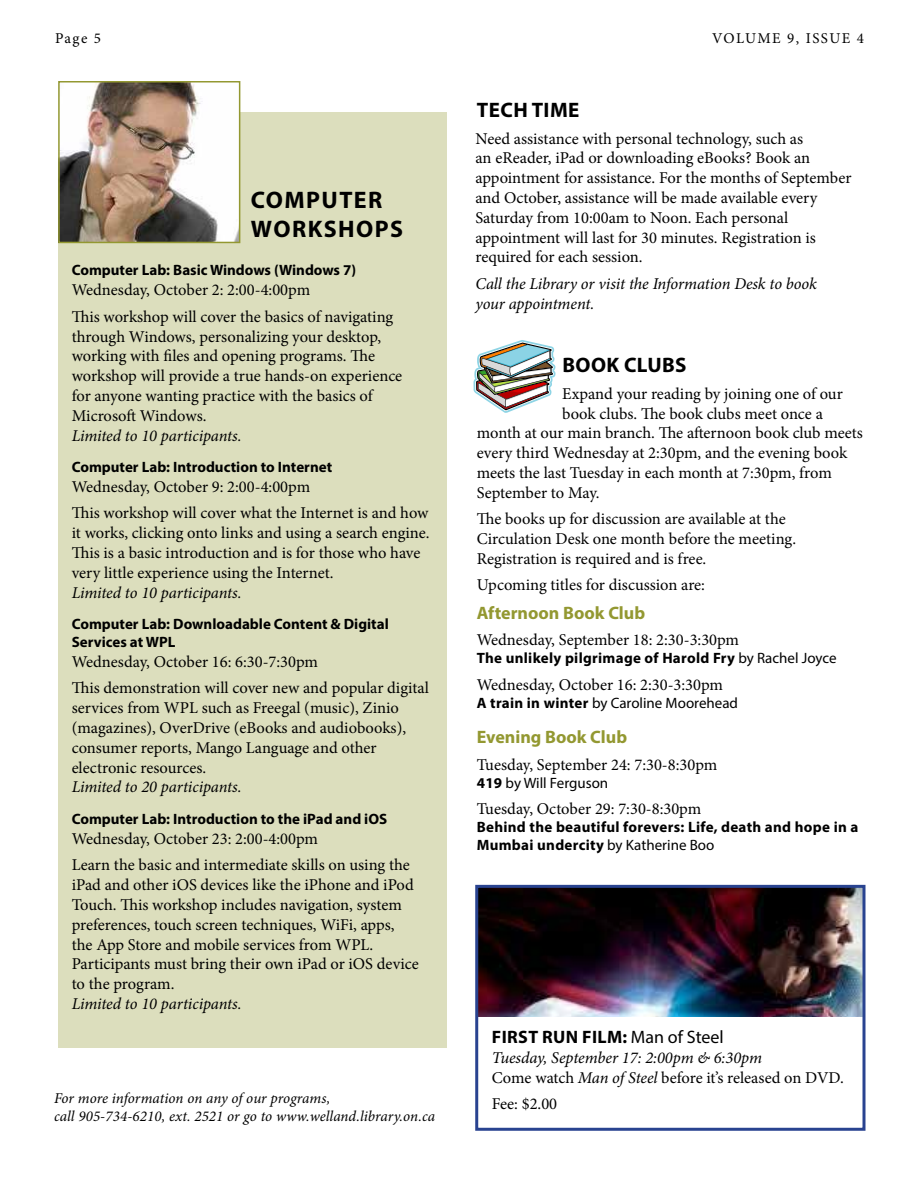
<style>
.page{position:relative;width:918px;height:1188px;background:#fff}
.page>*{position:absolute;margin:0;border:0;box-sizing:border-box;transform-origin:0 0}
.t1{font:700 24px/28.8px "Myriad Pro";letter-spacing:.06em;color:#000}
.t2{font:700 21px "Myriad Pro";letter-spacing:.02em;color:#000}
.t3{font:700 18px "Myriad Pro";color:#939831}
.t4{font:700 18px "Myriad Pro";letter-spacing:.02em;color:#000}
.t5{font:16.5px/19.8px "Minion Pro";color:#000}
.t6{font:italic 16.5px/19.8px "Minion Pro";letter-spacing:-.01em;color:#000}
.t7{font:700 15px/18px "Myriad Pro";letter-spacing:.005em;color:#000}
.t8{font:italic 15px/18px "Minion Pro";color:#000}
.t9{font:15px "Myriad Pro";color:#000}
.t10{font:15px "Minion Pro";letter-spacing:.09em;color:#000}
.s1{font-weight:400}
.s2{font-weight:700}
.s3{font-style:normal}
</style>
<div class="page">
<img style="left:479px;top:889px;width:383px;height:128px">
<div style="left:58px;top:112px;width:389px;height:936px;background:#dcdebd"></div>
<div style="left:475px;top:885px;width:391px;height:246px;border:3px solid #294390"></div>
<img style="left:61px;top:84px;width:176px;height:156px">
<div style="left:58px;top:81px;width:182px;height:162px;border:2px solid #939831"></div>
<svg style="left:473px;top:340px;width:83px;height:73px"></svg>
<p class="t10" style="left:55px;top:28px;width:48px">Page 5</p>
<p class="t10" style="left:712px;top:28px;width:153px">VOLUME 9, ISSUE 4</p>
<h1 class="t1" style="left:251px;top:185px;width:154px">Computer workshops</h1>
<p class="t7" style="left:72px;top:261px;width:286px">Computer Lab: Basic Windows (Windows 7)</p>
<p class="t5" style="left:72px;top:277px;width:323px;line-height:26.5px">Wednesday, October 2: 2:00-4:00pm<br>This workshop will cover the basics of navigating</p>
<p class="t5" style="left:72px;top:326px;width:332px">through Windows, personalizing your desktop, working with files and opening programs. The workshop will provide a true hands-on experience for anyone wanting practice with the basics of Microsoft Windows.</p>
<p class="t6" style="left:72px;top:425px;width:172px">Limited to 10 participants.</p>
<p class="t7" style="left:72px;top:458px;width:262px">Computer Lab: Introduction to Internet</p>
<p class="t5" style="left:72px;top:473px;width:358px;line-height:26.5px">Wednesday, October 9: 2:00-4:00pm<br>This workshop will cover what the Internet is and how</p>
<p class="t5" style="left:72px;top:523px;width:359px">it works, clicking onto links and using a search engine.<br>This is a basic introduction and is for those who have very little experience using the Internet.</p>
<p class="t6" style="left:72px;top:582px;width:172px">Limited to 10 participants.</p>
<p class="t7" style="left:72px;top:615px;width:319px">Computer Lab: Downloadable Content &amp; Digital<br>Services at WP L</p>
<p class="t5" style="left:72px;top:648px;width:359px;line-height:26.5px">Wednesday, October 16: 6:30-7:30pm<br>This demonstration will cover new and popular digital</p>
<p class="t5" style="left:72px;top:698px;width:336px">services from WPL such as Freegal (music), Zinio (magazines), OverDrive (eBooks and audiobooks), consumer reports, Mango Language and other electronic resources.</p>
<p class="t6" style="left:72px;top:777px;width:172px">Limited to 20 participants.</p>
<p class="t7" style="left:72px;top:809px;width:307px">Computer Lab: Introduction to the iPad and iOS</p>
<p class="t5" style="left:72px;top:825px;width:340px;line-height:26.5px">Wednesday, October 23: 2:00-4:00pm<br>Learn the basic and intermediate skills on using the</p>
<p class="t5" style="left:72px;top:875px;width:349px">iPad and other iOS devices like the iPhone and iPod Touch. This workshop includes navigation, system preferences, touch screen techniques, WiFi, apps, the App Store and mobile services from WPL.<br>Participants must bring their own iPad or iOS device to the program.</p>
<p class="t6" style="left:72px;top:994px;width:172px">Limited to 10 participants.</p>
<p class="t8" style="left:54px;top:1089px;width:383px">For more information on any of our programs,<br>call 905-734-6210, ext. 2521 or go to www.welland.library.on.ca</p>
<p class="t2" style="left:477px;top:97px;width:104px">tech time</p>
<p class="t5" style="left:476px;top:128px;width:378px">Need assistance with personal technology, such as<br>an eReader, iPad or downloading eBooks? Book an appointment for assistance. For the months of September and October, assistance will be made available every Saturday from 10:00am to Noon. Each personal appointment will last for 30 minutes. Registration is required for each session.</p>
<p class="t6" style="left:476px;top:274px;width:343px">Call the Library or visit the Information Desk to book your appointment.</p>
<p class="t2" style="left:562px;top:351px;width:126px">Book Clubs</p>
<p class="t5" style="left:562px;top:384px;width:282px">Expand your reading by joining one of our</p>
<p class="t5" style="left:562px;top:403px;width:262px">book clubs. The book clubs meet once a</p>
<p class="t5" style="left:477px;top:423px;width:388px">month at our main branch. The afternoon book club meets</p>
<p class="t5" style="left:477px;top:443px;width:372px">every third Wednesday at 2:30pm, and the evening book</p>
<p class="t5" style="left:477px;top:463px;width:357px">meets the last Tuesday in each month at 7:30pm, from</p>
<p class="t5" style="left:477px;top:483px;width:124px">September to May.</p>
<p class="t5" style="left:477px;top:509px;width:321px">The books up for discussion are available at the<br>Circulation Desk one month before the meeting.<br>Registration is required and is free.</p>
<p class="t5" style="left:477px;top:575px;width:230px">Upcoming titles for discussion are:</p>
<p class="t3" style="left:477px;top:601px;width:170px">Afternoon Book Club</p>
<p class="t5" style="left:477px;top:630px;width:264px">Wednesday, September 18: 2:30-3:30pm</p>
<p class="t7" style="left:477px;top:649px;width:361px">The unlikely pilgrimage of Harold Fry <span class="s1">by Rachel Joyce</span></p>
<p class="t5" style="left:477px;top:675px;width:248px">Wednesday, October 16: 2:30-3:30pm</p>
<p class="t9" style="left:477px;top:694px;width:263px"><span class="s2">A train in winter</span> by Caroline Moorehead</p>
<p class="t3" style="left:477px;top:725px;width:152px">Evening Book Club</p>
<p class="t5" style="left:477px;top:754px;width:242px">Tuesday, September 24: 7:30-8:30pm</p>
<p class="t9" style="left:477px;top:773px;width:133px"><span class="s2">419</span> by Will Ferguson</p>
<p class="t5" style="left:477px;top:799px;width:226px">Tuesday, October 29: 7:30-8:30pm</p>
<p class="t7" style="left:477px;top:818px;width:383px">Behind the beautiful forevers: Life, death and hope in a<br>Mumbai undercity <span class="s1">by Katherine Boo</span></p>
<p class="t4" style="left:492px;top:1025px;width:233px">First Run Film: <span class="s1">Man of Steel</span></p>
<p class="t6" style="left:492px;top:1048px;width:354px">Tuesday, September 17: 2:00pm &amp; 6:30pm<br><span class="s3">Come watch</span> Man of Steel <span class="s3">before it’s released on DVD.</span></p>
<p class="t5" style="left:492px;top:1094px;width:67px">Fee: $2.00</p>
</div>
